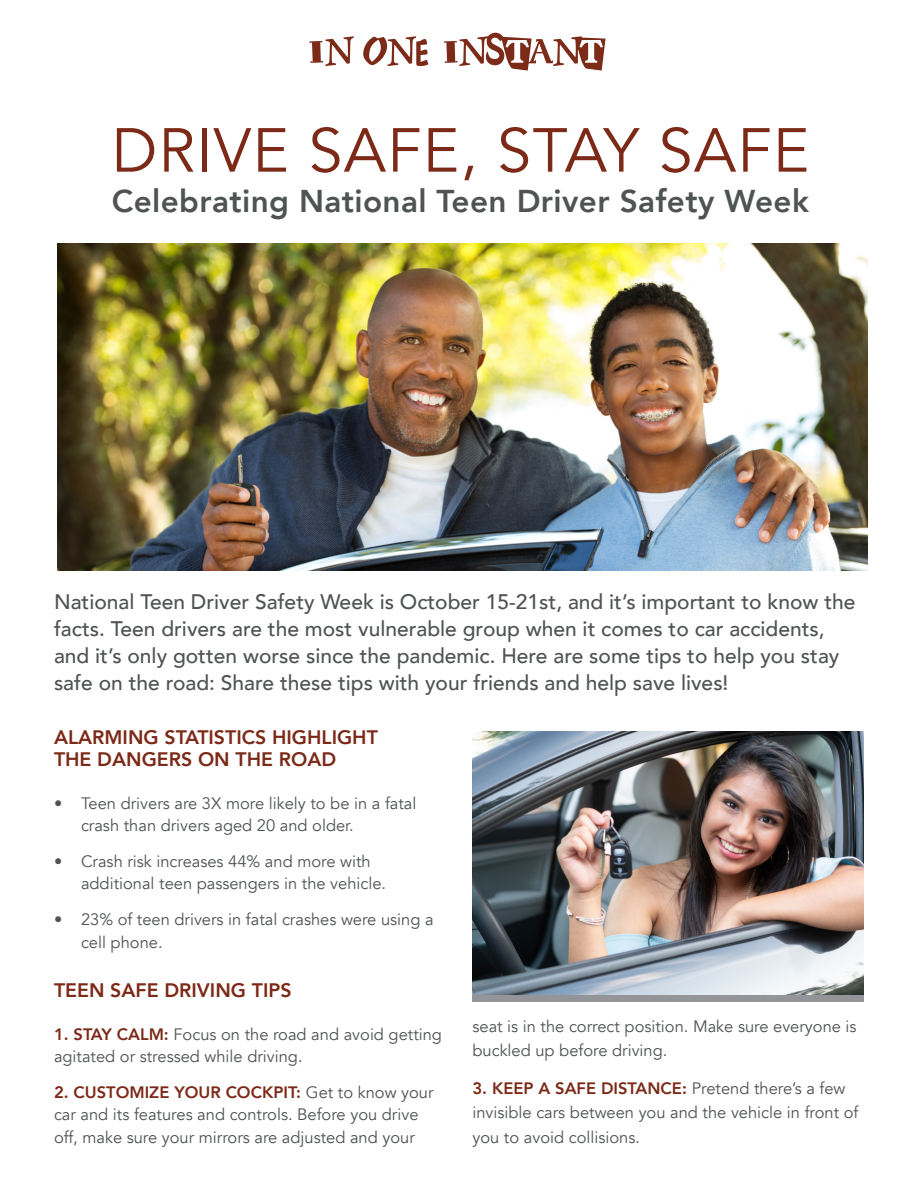
<style>
.page{position:relative;width:918px;height:1188px;background:#fff}
.page>*{position:absolute;margin:0;border:0;box-sizing:border-box;transform-origin:0 0}
.t1{font:61.5px "Avenir";letter-spacing:.02em;color:#7c2917}
.t2{font:800 31.5px "Avenir";letter-spacing:.01em;color:#505353}
.t3{font:500 21px/27px "Avenir";color:#505353}
.t4{font:800 19.5px/22.4px "Avenir";color:#7c2917}
.subheads{font:16.5px/22.4px "Avenir";color:#505353}
.s1{font-weight:800;color:#7c2917}
</style>
<div class="page">
<img style="left:57px;top:243px;width:810px;height:327px">
<svg style="left:310px;top:36px;width:44px;height:30px"></svg>
<svg style="left:363px;top:36px;width:65px;height:31px"></svg>
<svg style="left:444px;top:32px;width:162px;height:39px"></svg>
<div style="left:472px;top:732px;width:392px;height:270px;background:#939598"></div>
<img style="left:472px;top:732px;width:392px;height:262px">
<p class="t1" style="left:112px;top:114px;width:699px">DRIVE SAFE, STAY SAFE</p>
<p class="t2" style="left:112px;top:177px;width:699px">Celebrating National Teen Driver Safety Week</p>
<p class="t3" style="left:54px;top:587px;width:803px">National Teen Driver Safety Week is October 15-21st, and it’s important to know the facts. Teen drivers are the most vulnerable group when it comes to car accidents, and it’s only gotten worse since the pandemic. Here are some tips to help you stay safe on the road: Share these tips with your friends and help save lives!</p>
<p class="t4" style="left:54px;top:726px;width:325px">ALARMING STATISTICS HIGHLIGHT<br>THE DANGERS ON THE ROAD</p>
<p class="subheads" style="left:81px;top:792px;width:337px;text-indent:-27px">• Teen drivers are 3X more likely to be in a fatal crash than drivers aged 20 and older.</p>
<p class="subheads" style="left:81px;top:851px;width:307px;text-indent:-27px">• Crash risk increases 44% and more with additional teen passengers in the vehicle.</p>
<p class="subheads" style="left:81px;top:909px;width:354px;text-indent:-27px">• 23% of teen drivers in fatal crashes were using a cell phone.</p>
<p class="t4" style="left:54px;top:979px;width:239px">TEEN SAFE DRIVING TIPS</p>
<p class="subheads" style="left:54px;top:1023px;width:390px"><span class="s1">1. STAY CALM:</span> Focus on the road and avoid getting agitated or stressed while driving.</p>
<p class="subheads" style="left:54px;top:1081px;width:381px"><span class="s1">2. CUSTOMIZE YOUR COCKPIT:</span> Get to know your car and its features and controls. Before you drive off, make sure your mirrors are adjusted and your</p>
<p class="subheads" style="left:472px;top:1014px;width:386px;line-height:24.5px">seat is in the correct position. Make sure everyone is buckled up before driving.</p>
<p class="subheads" style="left:472px;top:1076px;width:387px;line-height:24.5px"><span class="s1">3. KEEP A SAFE DISTANCE:</span> Pretend there’s a few invisible cars between you and the vehicle in front of you to avoid collisions.</p>
</div>
